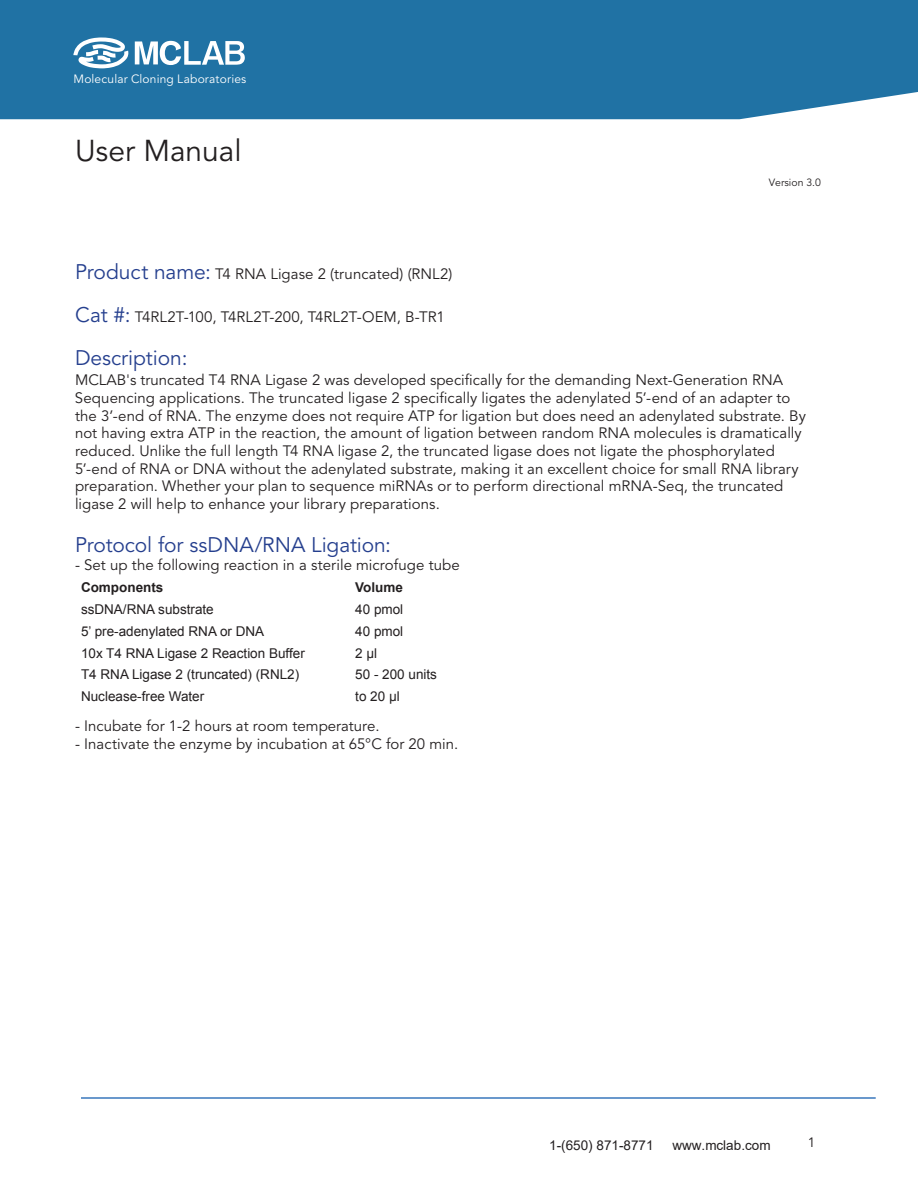
<style>
.page{position:relative;width:918px;height:1188px;background:#fff}
.page>*{position:absolute;margin:0;border:0;box-sizing:border-box;transform-origin:0 0}
.t1{font:30px "Avenir";color:#231f20}
.t2{font:21px "Avenir";color:#253f8e}
.t3{font:15px/17.7px "Avenir";letter-spacing:.005em;color:#231f20}
.t4{font:13.5px "Arial";color:#231f20}
.t5{font:13.5px "Arial";color:#231f20}
.t6{font:700 13.5px "Arial";color:#231f20}
.t7{font:13.5px "Avenir";color:#231f20}
.t8{font:12px "Avenir";letter-spacing:.015em;color:#fff}
.t9{font:10.5px "Avenir";color:#231f20}
.s1{font-size:21px;color:#253f8e}
</style>
<div class="page">
<hr style="left:81px;top:1097px;width:795px;height:2px;background:#3977bc">
<div style="left:0;top:0;width:918px;height:119px;background:#2072a4"></div>
<svg style="left:73px;top:38px;width:55px;height:30px"></svg>
<svg style="left:135px;top:41px;width:110px;height:24px"></svg>
<p class="t8" style="left:74px;top:72px;width:174px">Molecular Cloning Laboratories</p>
<h1 class="t1" style="left:75px;top:133px;width:168px">User Manual</h1>
<p class="t9" style="left:769px;top:176px;width:54px">Version 3.0</p>
<p class="t3" style="left:75px;top:265px;width:379px"><span class="s1">Product name:</span> T4 RNA Ligase 2 (truncated) (RNL2)</p>
<p class="t3" style="left:75px;top:308px;width:371px"><span class="s1">Cat #:</span> T4RL2T-100, T4RL2T-200, T4RL2T-OEM, B-TR1</p>
<h2 class="t2" style="left:75px;top:346px;width:114px">Description:</h2>
<p class="t3" style="left:75px;top:372px;width:732px">MCLAB's truncated T4 RNA Ligase 2 was developed specifically for the demanding Next-Generation RNA Sequencing applications. The truncated ligase 2 specifically ligates the adenylated 5’-end of an adapter to the 3’-end of RNA. The enzyme does not require ATP for ligation but does need an adenylated substrate. By not having extra ATP in the reaction, the amount of ligation between random RNA molecules is dramatically reduced. Unlike the full length T4 RNA ligase 2, the truncated ligase does not ligate the phosphorylated 5’-end of RNA or DNA without the adenylated substrate, making it an excellent choice for small RNA library preparation. Whether your plan to sequence miRNAs or to perform directional mRNA-Seq, the truncated ligase 2 will help to enhance your library preparations.</p>
<h2 class="t2" style="left:75px;top:533px;width:317px">Protocol for ssDNA/RNA Ligation:</h2>
<p class="t3" style="left:75px;top:557px;width:386px">- Set up the following reaction in a sterile microfuge tube</p>
<p class="t6" style="left:81px;top:578px;width:84px">Components</p>
<p class="t6" style="left:355px;top:578px;width:49px">Volume</p>
<p class="t4" style="left:81px;top:600px;width:134px">ssDNA/RNA substrate</p>
<p class="t4" style="left:355px;top:600px;width:50px">40 pmol</p>
<p class="t4" style="left:81px;top:622px;width:185px">5’ pre-adenylated RNA or DNA</p>
<p class="t4" style="left:355px;top:622px;width:50px">40 pmol</p>
<p class="t4" style="left:81px;top:644px;width:225px">10x T4 RNA Ligase 2 Reaction Buffer</p>
<p class="t4" style="left:355px;top:644px;width:24px">2 μl</p>
<p class="t4" style="left:81px;top:666px;width:220px">T4 RNA Ligase 2 (truncated) (RNL2)</p>
<p class="t4" style="left:355px;top:666px;width:83px">50 - 200 units</p>
<p class="t4" style="left:81px;top:688px;width:125px">Nuclease-free Water</p>
<p class="t4" style="left:355px;top:688px;width:46px">to 20 μl</p>
<p class="t3" style="left:75px;top:718px;width:306px">- Incubate for 1-2 hours at room temperature.</p>
<p class="t3" style="left:75px;top:736px;width:385px">- Inactivate the enzyme by incubation at 65°C for 20 min.</p>
<p class="t5" style="left:549px;top:1136px;width:106px">1-(650) 871-8771</p>
<p class="t5" style="left:672px;top:1136px;width:100px">www.mclab.com</p>
<p class="t7" style="left:808px;top:1135px;width:9px">1</p>
</div>
